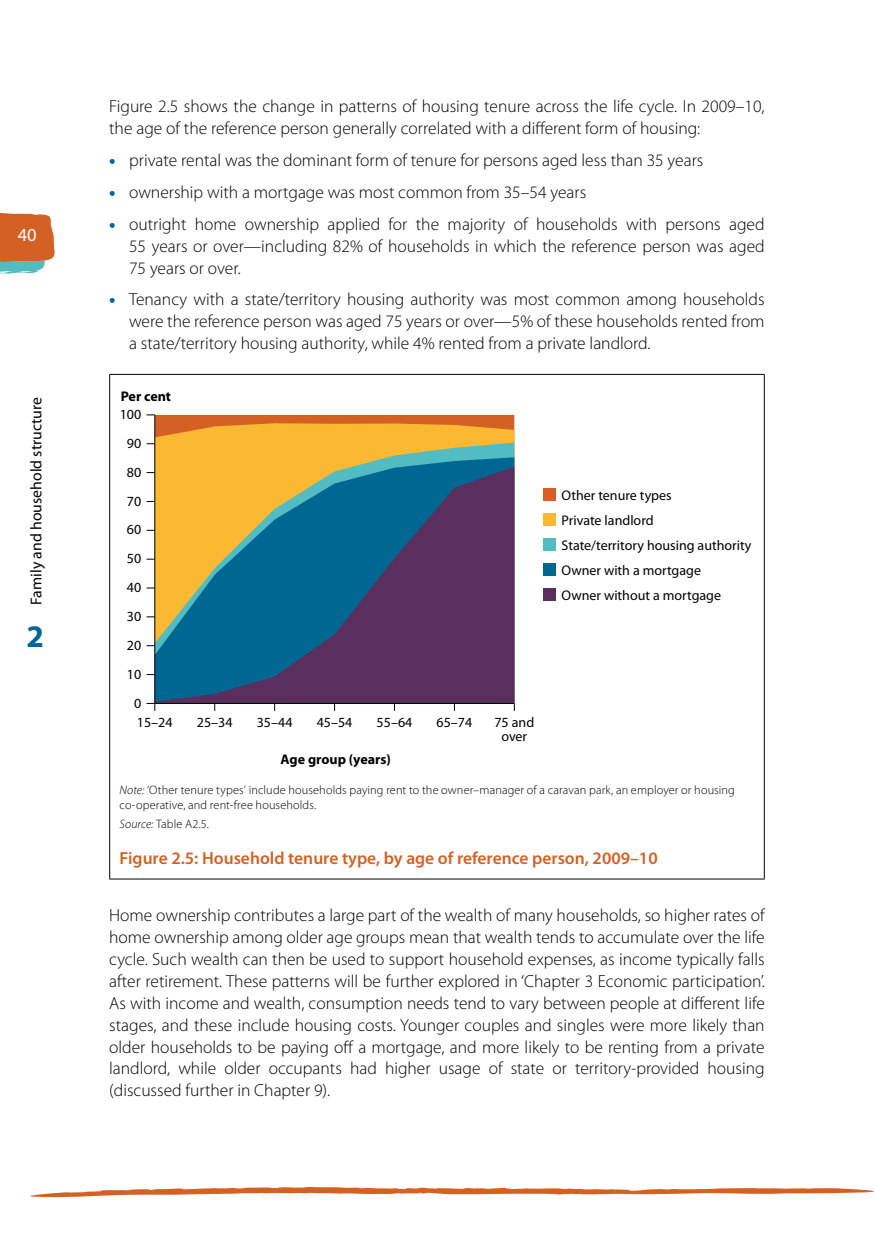
<style>
.page{position:relative;width:874px;height:1241px;background:#fff}
.page>*{position:absolute;margin:0;border:0;box-sizing:border-box;transform-origin:0 0}
.t1{font:700 31.5px "Myriad Pro";color:#006692}
.t2{font:18.38px "Myriad Pro";color:#fff}
.t3{font:300 17.5px/21.9px "Myriad Pro";color:#000;text-align:justify}
.t4{font:600 17.5px "Myriad Pro";color:#d56023}
.t5{font:15.75px "Myriad Pro";color:#000}
.t6{font:14px/25px "Myriad Pro";color:#000}
.t7{font:700 14px "Myriad Pro";color:#000}
.t8{font:300 12.25px/14.9px "Myriad Pro";letter-spacing:.01em;color:#000}
.s1{font-weight:900;color:#006692}
.s2{font-style:italic}
</style>
<div class="page">
<svg style="left:30px;top:1187px;width:843px;height:9px"></svg>
<svg style="left:0;top:213px;width:55px;height:61px;background:#c88053"></svg>
<hr style="left:109px;top:374px;width:655px;height:1px;background:#000">
<hr style="left:109px;top:375px;width:1px;height:503px;background:#000">
<hr style="left:763px;top:375px;width:1px;height:503px;background:#000">
<hr style="left:109px;top:878px;width:655px;height:1px;background:#000">
<div style="left:542px;top:488px;width:13px;height:12px;background:#d56023"></div>
<div style="left:155px;top:415px;width:359px;height:8px;background:#d56023"></div>
<div style="left:542px;top:513px;width:13px;height:12px;background:#fbb832"></div>
<svg style="left:155px;top:423px;width:359px;height:19px;background:#f4aa2f"></svg>
<div style="left:542px;top:538px;width:13px;height:12px;background:#53bbc2"></div>
<svg style="left:155px;top:442px;width:359px;height:15px;background:#dab84d"></svg>
<div style="left:542px;top:563px;width:13px;height:12px;background:#006692"></div>
<svg style="left:155px;top:457px;width:359px;height:9px;background:#abab63"></svg>
<div style="left:542px;top:588px;width:13px;height:12px;background:#5a2f5e"></div>
<svg style="left:155px;top:466px;width:359px;height:237px;background:#515f6d"></svg>
<hr style="left:155px;top:703px;width:359px;height:1px;background:#000">
<hr style="left:154px;top:415px;width:1px;height:288px;background:#000">
<svg style="left:146px;top:703px;width:9px;height:7px"></svg>
<p class="t2" style="left:18px;top:223px;width:20px">40</p>
<p class="t5" style="left:27px;top:604px;width:209px;rotate:-90deg">Family and household structure</p>
<h1 class="t1" style="left:26px;top:615px;width:19px">2</h1>
<p class="t3" style="left:109px;top:95px;width:656px">Figure 2.5 shows the change in patterns of housing tenure across the life cycle. In 2009–10, the age of the reference person generally correlated with a different form of housing:</p>
<p class="t3" style="left:109px;top:149px;width:595px"><span class="s1">•</span> private rental was the dominant form of tenure for persons aged less than 35 years</p>
<p class="t3" style="left:109px;top:181px;width:478px"><span class="s1">•</span> ownership with a mortgage was most common from 35–54 years</p>
<p class="t3" style="left:129px;top:213px;width:636px;text-indent:-20px"><span class="s1">•</span> outright home ownership applied for the majority of households with persons aged 55 years or over—including 82% of households in which the reference person was aged 75 years or over.</p>
<p class="t3" style="left:129px;top:288px;width:636px;text-indent:-20px"><span class="s1">•</span> Tenancy with a state/territory housing authority was most common among households were the reference person was aged 75 years or over—5% of these households rented from a state/territory housing authority, while 4% rented from a private landlord.</p>
<p class="t7" style="left:121px;top:387px;width:52px">Per cent</p>
<p class="t6" style="left:120px;top:401px;width:23px">100</p>
<p class="t6" style="left:127px;top:430px;width:16px">90</p>
<p class="t6" style="left:127px;top:459px;width:16px">80</p>
<p class="t6" style="left:127px;top:488px;width:16px">70</p>
<p class="t6" style="left:127px;top:517px;width:16px">60</p>
<p class="t6" style="left:127px;top:545px;width:16px">50</p>
<p class="t6" style="left:127px;top:574px;width:16px">40</p>
<p class="t6" style="left:127px;top:603px;width:16px">30</p>
<p class="t6" style="left:127px;top:632px;width:16px">20</p>
<p class="t6" style="left:127px;top:661px;width:16px">10</p>
<p class="t6" style="left:134px;top:690px;width:9px">0</p>
<p class="t6" style="left:137px;top:710px;width:37px">15–24</p>
<p class="t6" style="left:197px;top:710px;width:37px">25–34</p>
<p class="t6" style="left:256px;top:710px;width:37px">35–44</p>
<p class="t6" style="left:316px;top:710px;width:37px">45–54</p>
<p class="t6" style="left:376px;top:710px;width:37px">55–64</p>
<p class="t6" style="left:436px;top:710px;width:37px">65–74</p>
<p class="t7" style="left:280px;top:749px;width:112px">Age group (years)</p>
<p class="t6" style="left:494px;top:715px;width:41px;line-height:14px;text-align:center">75 and over</p>
<p class="t6" style="left:561px;top:482px;width:191px">Other tenure types<br>Private landlord<br>State/territory housing authority<br>Owner with a mortgage<br>Owner without a mortgage</p>
<p class="t8" style="left:119px;top:782px;width:616px"><span class="s2">Note:</span> ‘Other tenure types’ include households paying rent to the owner–manager of a caravan park, an employer or housing co-operative, and rent-free households.</p>
<p class="t8" style="left:119px;top:816px;width:91px"><span class="s2">Source:</span> Table A2.5.</p>
<p class="t4" style="left:119px;top:847px;width:539px">Figure 2.5: Household tenure type, by age of reference person, 2009–10</p>
<p class="t3" style="left:109px;top:904px;width:656px">Home ownership contributes a large part of the wealth of many households, so higher rates of home ownership among older age groups mean that wealth tends to accumulate over the life cycle. Such wealth can then be used to support household expenses, as income typically falls after retirement. These patterns will be further explored in ‘Chapter 3 Economic participation’.<br>As with income and wealth, consumption needs tend to vary between people at different life stages, and these include housing costs. Younger couples and singles were more likely than older households to be paying off a mortgage, and more likely to be renting from a private landlord, while older occupants had higher usage of state or territory-provided housing (discussed further in Chapter 9).</p>
</div>
